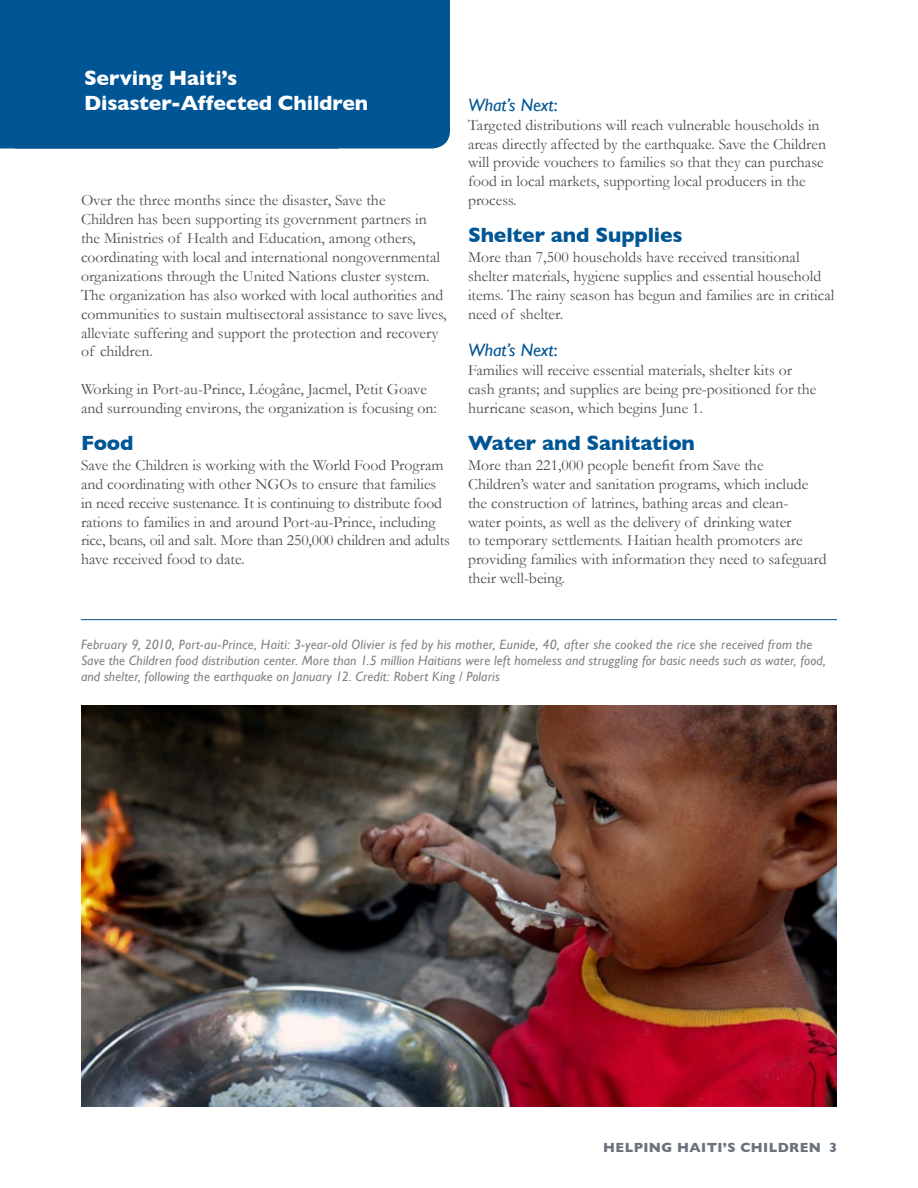
<style>
.page{position:relative;width:918px;height:1188px;background:#fff}
.page>*{position:absolute;margin:0;border:0;box-sizing:border-box;transform-origin:0 0}
.t1{font:700 21px "Gill Sans";letter-spacing:-.005em;color:#005595}
.t2{font:700 21px/25.5px "Gill Sans";letter-spacing:-.005em;color:#fff}
.t3{font:italic 18px "Gill Sans";color:#005595}
.t4{font:15.75px/18.9px "Garamond";color:#4d4d4f}
.t5{font:italic 13.5px/16.2px "Gill Sans";letter-spacing:.015em;color:#808285}
.t6{font:700 13.5px "Gill Sans";letter-spacing:.03em;color:#6a737b}
.s1{font-style:normal}
</style>
<div class="page">
<div style="left:0;top:0;width:450px;height:148px;background:#005595"></div>
<img style="left:81px;top:706px;width:756px;height:401px">
<hr style="left:81px;top:619px;width:756px;height:1px;background:#005595">
<h1 class="t2" style="left:84px;top:65px;width:286px">Serving Haiti’s<br>Disaster-Affected Children</h1>
<p class="t4" style="left:81px;top:191px;width:367px">Over the three months since the disaster, Save the<br>Children has been supporting its government partners in the Ministries of Health and Education, among others, coordinating with local and international nongovernmental organizations through the United Nations cluster system.<br>The organization has also worked with local authorities and communities to sustain multisectoral assistance to save lives, alleviate suffering and support the protection and recovery of children.</p>
<p class="t4" style="left:81px;top:380px;width:357px">Working in Port-au-Prince, Léogâne, Jacmel, Petit Goave and surrounding environs, the organization is focusing on:</p>
<h1 class="t1" style="left:81px;top:431px;width:54px">Food</h1>
<p class="t4" style="left:81px;top:455px;width:370px">Save the Children is working with the World Food Program and coordinating with other NGOs to ensure that families in need receive sustenance. It is continuing to distribute food rations to families in and around Port-au-Prince, including rice, beans, oil and salt. More than 250,000 children and adults have received food to date.</p>
<p class="t3" style="left:468px;top:94px;width:91px">What’s Next<span class="s1">:</span></p>
<p class="t4" style="left:468px;top:115px;width:360px">Targeted distributions will reach vulnerable households in areas directly affected by the earthquake. Save the Children will provide vouchers to families so that they can purchase food in local markets, supporting local producers in the process.</p>
<h1 class="t1" style="left:468px;top:223px;width:216px">Shelter and Supplies</h1>
<p class="t4" style="left:468px;top:247px;width:368px">More than 7,500 households have received transitional shelter materials, hygiene supplies and essential household items. The rainy season has begun and families are in critical need of shelter.</p>
<p class="t3" style="left:468px;top:340px;width:91px">What’s Next<span class="s1">:</span></p>
<p class="t4" style="left:468px;top:361px;width:350px">Families will receive essential materials, shelter kits or cash grants; and supplies are being pre-positioned for the hurricane season, which begins June 1.</p>
<h1 class="t1" style="left:468px;top:431px;width:229px">Water and Sanitation</h1>
<p class="t4" style="left:468px;top:455px;width:360px">More than 221,000 people benefit from Save the Children’s water and sanitation programs, which include the construction of latrines, bathing areas and clean-<br>water points, as well as the delivery of drinking water<br>to temporary settlements. Haitian health promoters are providing families with information they need to safeguard their well-being.</p>
<p class="t5" style="left:81px;top:636px;width:746px">February 9, 2010, Port-au-Prince, Haiti: 3-year-old Olivier is fed by his mother, Eunide, 40, after she cooked the rice she received from the<br>Save the Children food distribution center. More than 1.5 million Haitians were left homeless and struggling for basic needs such as water, food, and shelter, following the earthquake on January 12. Credit: Robert King / Polaris</p>
<p class="t6" style="left:603px;top:1140px;width:235px">HELPING HAITI’S CHILDREN 3</p>
</div>
